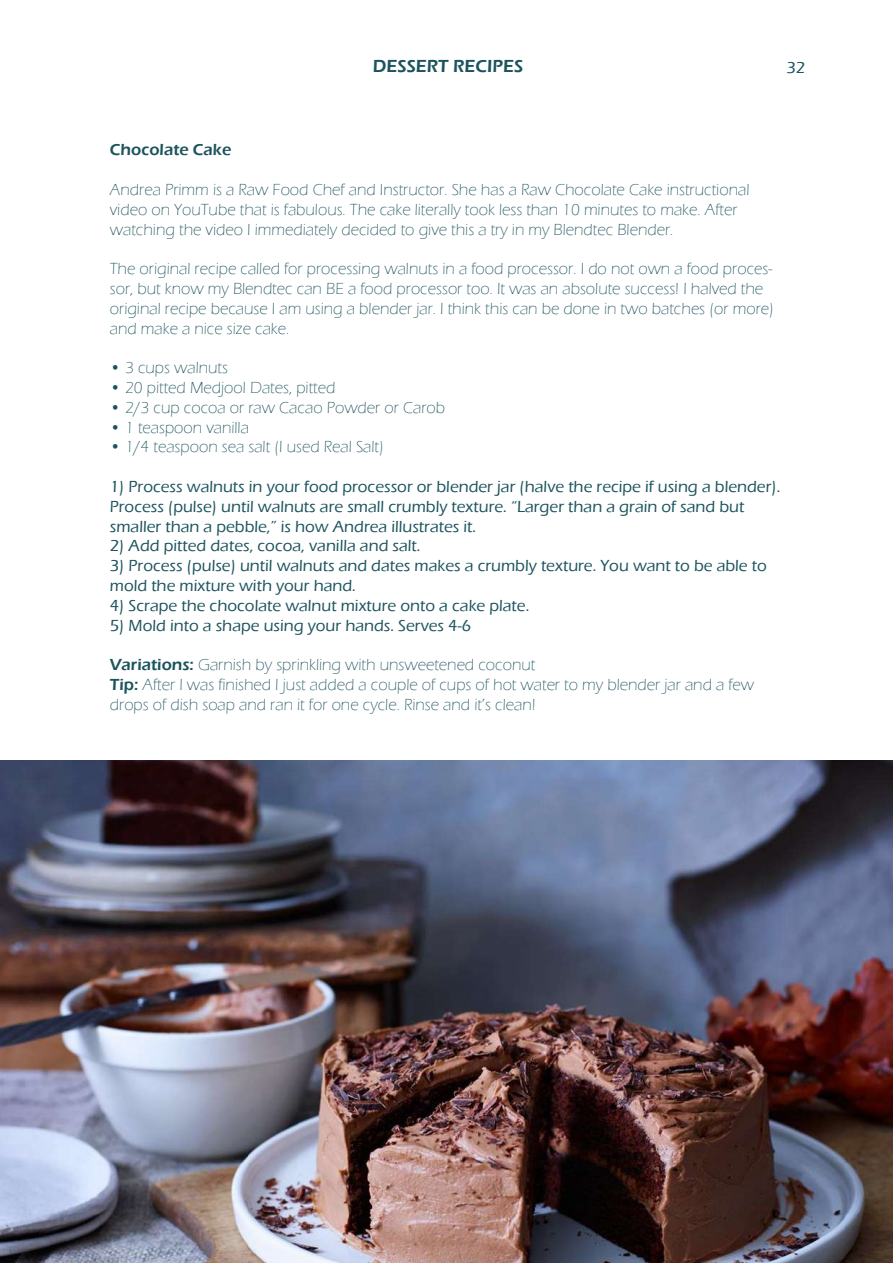
<style>
.page{position:relative;width:893px;height:1263px;background:#fff}
.page>*{position:absolute;margin:0;border:0;box-sizing:border-box;transform-origin:0 0}
.t1{font:600 18px "Eras ITC";color:#1c545d}
.t2{font:300 16.5px/19.8px "Eras ITC";color:#1c545d}
.t3{font:500 16.5px/19.8px "Eras ITC";color:#1c545d}
.t4{font:600 16.5px "Eras ITC";color:#1c545d}
.s1{font-weight:600}
</style>
<div class="page">
<img style="left:0;top:760px;width:893px;height:503px">
<p class="t1" style="left:373px;top:56px;width:152px">DESSERT RECIPES</p>
<p class="t3" style="left:786px;top:57px;width:20px">32</p>
<p class="t4" style="left:110px;top:141px;width:123px">Chocolate Cake</p>
<p class="t2" style="left:110px;top:180px;width:641px">Andrea Primm is a Raw Food Chef and Instructor. She has a Raw Chocolate Cake instructional video on YouTube that is fabulous. The cake literally took less than 10 minutes to make. After watching the video I immediately decided to give this a try in my Blendtec Blender.</p>
<p class="t2" style="left:110px;top:259px;width:666px">The original recipe called for processing walnuts in a food processor. I do not own a food proces&shy;sor, but know my Blendtec can BE a food processor too. It was an absolute success! I halved the original recipe because I am using a blender jar. I think this can be done in two batches (or more) and make a nice size cake.</p>
<p class="t2" style="left:110px;top:358px;width:120px">• 3 cups walnuts</p>
<p class="t2" style="left:110px;top:378px;width:227px">• 20 pitted Medjool Dates, pitted</p>
<p class="t2" style="left:110px;top:398px;width:337px">• 2/3 cup cocoa or raw Cacao Powder or Carob</p>
<p class="t2" style="left:110px;top:417px;width:141px">• 1 teaspoon vanilla</p>
<p class="t2" style="left:110px;top:437px;width:276px">• 1/4 teaspoon sea salt (I used Real Salt)</p>
<p class="t3" style="left:110px;top:477px;width:672px">1) Process walnuts in your food processor or blender jar (halve the recipe if using a blender).<br>Process (pulse) until walnuts are small crumbly texture. “Larger than a grain of sand but smaller than a pebble,” is how Andrea illustrates it.</p>
<p class="t3" style="left:110px;top:536px;width:312px">2) Add pitted dates, cocoa, vanilla and salt.</p>
<p class="t3" style="left:110px;top:556px;width:658px">3) Process (pulse) until walnuts and dates makes a crumbly texture. You want to be able to mold the mixture with your hand.</p>
<p class="t3" style="left:110px;top:596px;width:421px">4) Scrape the chocolate walnut mixture onto a cake plate.</p>
<p class="t3" style="left:110px;top:615px;width:363px">5) Mold into a shape using your hands. Serves 4-6</p>
<p class="t2" style="left:110px;top:655px;width:646px"><span class="s1">Variations:</span> Garnish by sprinkling with unsweetened coconut<br><span class="s1">Tip:</span> After I was finished I just added a couple of cups of hot water to my blender jar and a few drops of dish soap and ran it for one cycle. Rinse and it’s clean!</p>
</div>
